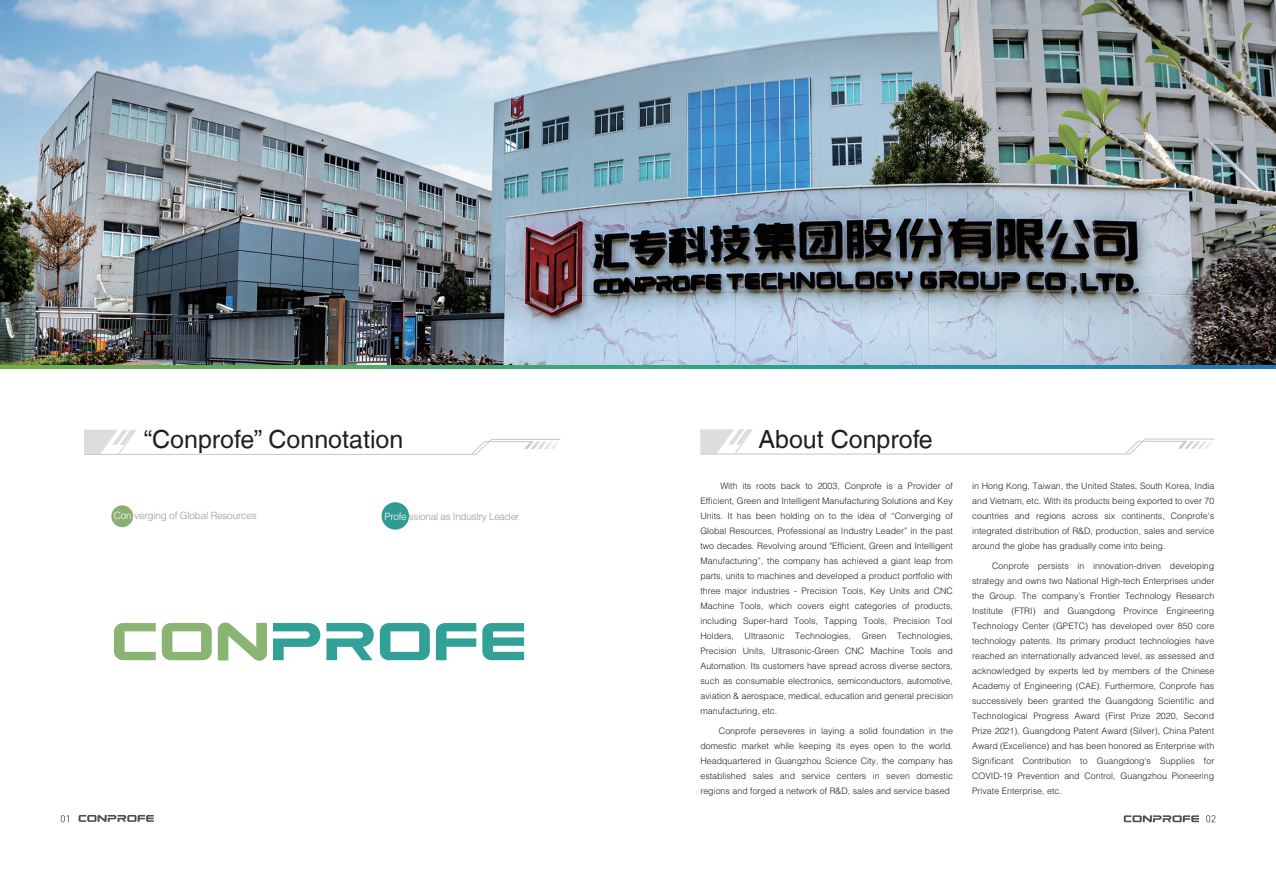
<style>
.page{position:relative;width:1276px;height:886px;background:#fff}
.page>*{position:absolute;margin:0;border:0;box-sizing:border-box;transform-origin:0 0}
.t1{font:25px "Helvetica LT";color:#231f20}
.t2{font:300 10px "Helvetica";letter-spacing:-.03em;color:#989a9d}
.t3{font:300 8.88px/15px "Helvetica";color:#231f20;text-align:justify}
.s1{color:#fff}
</style>
<div class="page">
<svg style="left:61px;top:815px;width:8px;height:7px"></svg>
<svg style="left:79px;top:815px;width:75px;height:7px"></svg>
<img style="left:0;top:0;width:1276px;height:365px">
<svg style="left:0;top:365px;width:1276px;height:3px;background:#3f9c7f"></svg>
<svg style="left:1206px;top:815px;width:9px;height:7px"></svg>
<svg style="left:1123px;top:815px;width:76px;height:7px"></svg>
<div style="left:111px;top:505px;width:22px;height:22px;background:#89af72;border-radius:50%"></div>
<div style="left:381px;top:502px;width:28px;height:28px;background:#319b92;border-radius:50%"></div>
<svg style="left:114px;top:623px;width:42px;height:37px"></svg>
<svg style="left:162px;top:623px;width:50px;height:37px"></svg>
<svg style="left:218px;top:622px;width:49px;height:39px"></svg>
<svg style="left:380px;top:623px;width:50px;height:37px"></svg>
<svg style="left:273px;top:623px;width:47px;height:37px"></svg>
<svg style="left:436px;top:623px;width:40px;height:37px"></svg>
<svg style="left:482px;top:623px;width:42px;height:37px"></svg>
<svg style="left:326px;top:623px;width:48px;height:37px"></svg>
<svg style="left:84px;top:430px;width:477px;height:25px"></svg>
<svg style="left:700px;top:429px;width:515px;height:26px"></svg>
<h1 class="t1" style="left:144px;top:424px;width:261px">“Conprofe” Connotation</h1>
<h1 class="t1" style="left:758px;top:424px;width:176px">About Conprofe</h1>
<p class="t3" style="left:700px;top:478px;width:254px;text-indent:20px">With its roots back to 2003, Conprofe is a Provider of Efficient, Green and Intelligent Manufacturing Solutions and Key Units. It has been holding on to the idea of “Converging of Global Resources, Professional as Industry Leader” in the past two decades. Revolving around "Efficient, Green and Intelligent Manufacturing”, the company has achieved a giant leap from parts, units to machines and developed a product portfolio with three major industries - Precision Tools, Key Units and CNC Machine Tools, which covers eight categories of products, including Super-hard Tools, Tapping Tools, Precision Tool Holders, Ultrasonic Technologies, Green Technologies, Precision Units, Ultrasonic-Green CNC Machine Tools and Automation. Its customers have spread across diverse sectors, such as consumable electronics, semiconductors, automotive, aviation &amp; aerospace, medical, education and general precision manufacturing, etc.</p>
<p class="t3" style="left:700px;top:723px;width:254px;text-indent:19px">Conprofe perseveres in laying a solid foundation in the domestic market while keeping its eyes open to the world.<br>Headquartered in Guangzhou Science City, the company has established sales and service centers in seven domestic regions and forged a network of R&amp;D, sales and service based</p>
<p class="t2" style="left:114px;top:509px;width:144px"><span class="s1">Con</span> verging of Global Resources</p>
<p class="t2" style="left:384px;top:510px;width:136px"><span class="s1">Profe</span> ssional as Industry Leader</p>
<p class="t3" style="left:972px;top:478px;width:244px">in Hong Kong, Taiwan, the United States, South Korea, India and Vietnam, etc. With its products being exported to over 70 countries and regions across six continents, Conprofe's integrated distribution of R&amp;D, production, sales and service around the globe has gradually come into being.</p>
<p class="t3" style="left:972px;top:558px;width:244px;text-indent:20px">Conprofe persists in innovation-driven developing strategy and owns two National High-tech Enterprises under the Group. The company’s Frontier Technology Research Institute (FTRI) and Guangdong Province Engineering Technology Center (GPETC) has developed over 850 core technology patents. Its primary product technologies have reached an internationally advanced level, as assessed and acknowledged by experts led by members of the Chinese Academy of Engineering (CAE). Furthermore, Conprofe has successively been granted the Guangdong Scientific and Technological Progress Award (First Prize 2020, Second Prize 2021), Guangdong Patent Award (Silver), China Patent Award (Excellence) and has been honored as Enterprise with Significant Contribution to Guangdong‘s Supplies for COVID-19 Prevention and Control, Guangzhou Pioneering Private Enterprise, etc.</p>
</div>
